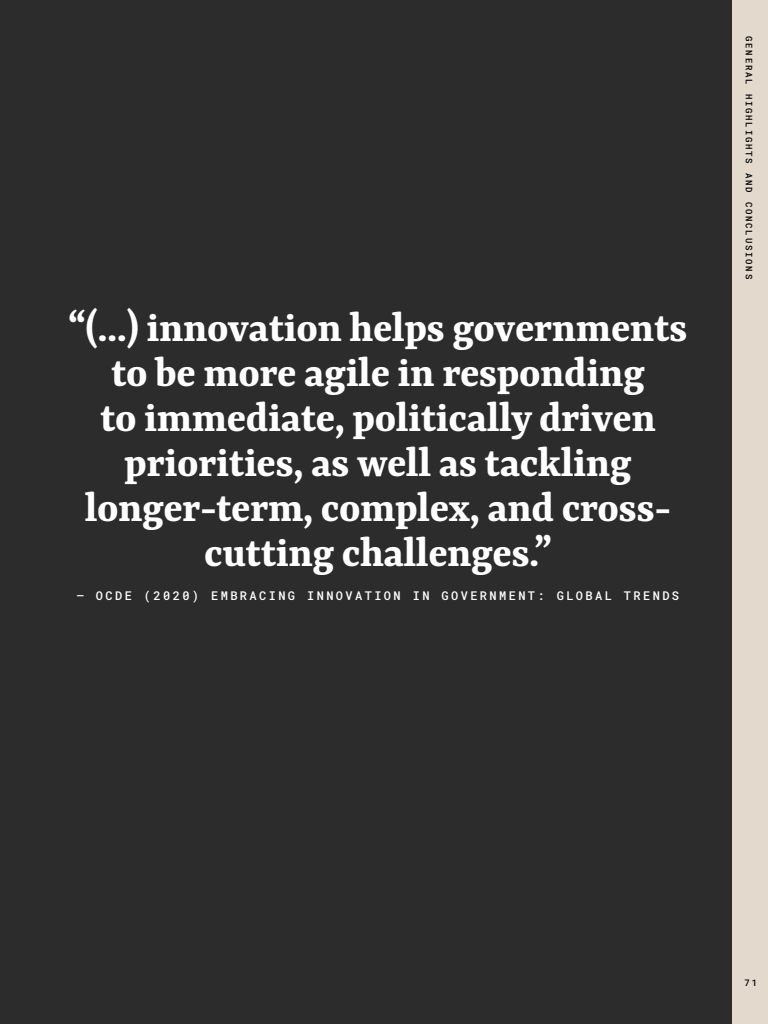
<style>
.page{position:relative;width:768px;height:1024px;background:#fff}
.page>*{position:absolute;margin:0;border:0;box-sizing:border-box;transform-origin:0 0}
.t1{font:700 45px/45px "Yrsa";letter-spacing:-.01em;color:#fff;text-align:center}
.t2{font:500 12px "Roboto Mono";letter-spacing:.2em;color:#fff}
.t3{font:500 9px "Roboto Mono";letter-spacing:.2em;color:#000}
</style>
<div class="page">
<div style="left:732px;top:0;width:36px;height:1024px;background:#e3d9cd"></div>
<div style="left:0;top:0;width:732px;height:1024px;background:#2c2c2d"></div>
<p class="t1" style="left:69px;top:307px;width:620px">“(...) innovation helps governments to be more agile in responding<br>to immediate, politically driven priorities, as well as tackling longer-term, complex, and cross&shy;cutting challenges.”</p>
<p class="t2" style="left:77px;top:587px;width:604px">— OCDE (2020) EMBRACING INNOVATION IN GOVERNMENT: GLOBAL TRENDS</p>
<p class="t3" style="left:755px;top:36px;width:244px;rotate:90deg">General Highlights and Conclusions</p>
<p class="t3" style="left:745px;top:977px;width:14px">71</p>
</div>
